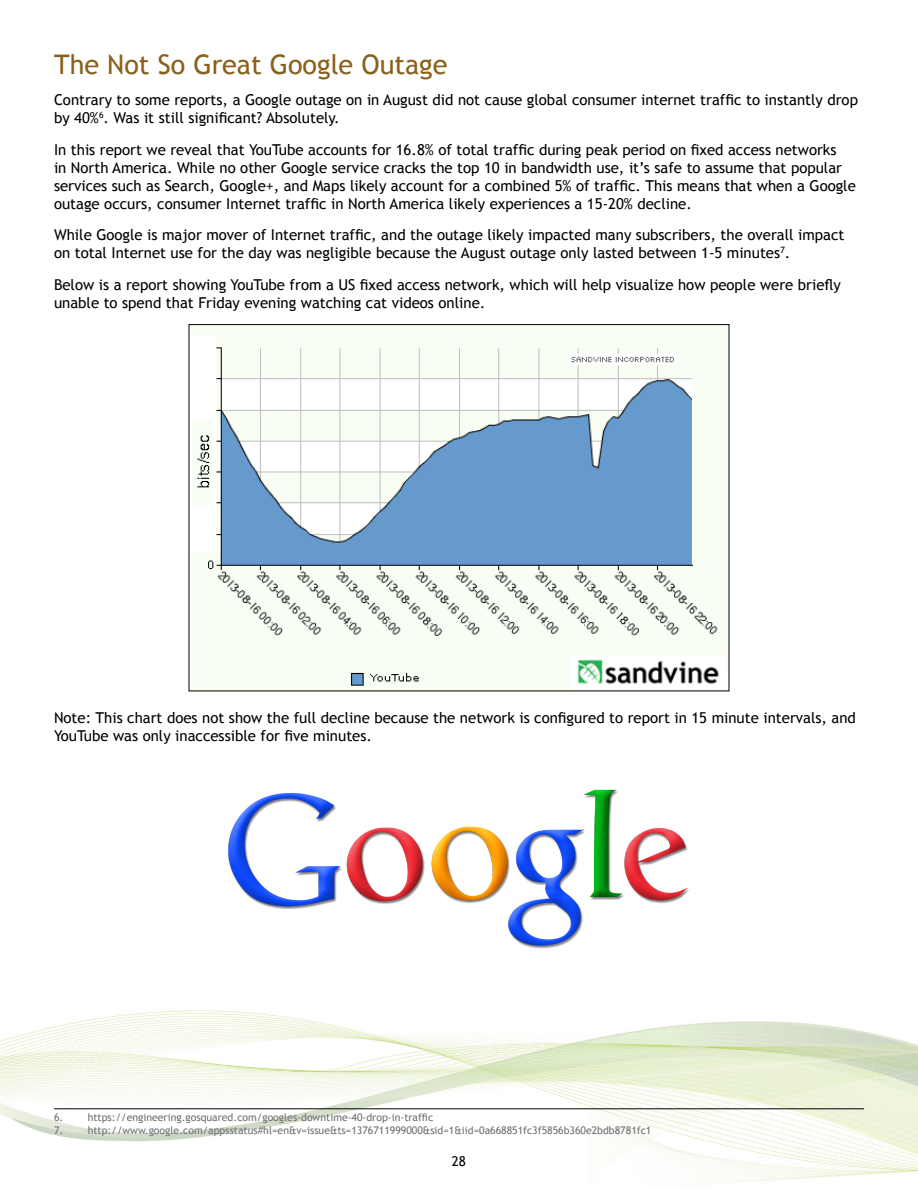
<style>
.page{position:relative;width:918px;height:1188px;background:#fff}
.page>*{position:absolute;margin:0;border:0;box-sizing:border-box;transform-origin:0 0}
.First-Level_Heading{font:27px "Trebuchet MS";color:#8a601b}
.t1{font:15px/18px "Trebuchet MS";color:#000}
.t2{font:13.5px "Trebuchet MS";color:#000}
.Footnote{font:10.5px "Trebuchet MS";color:#6d6e71}
</style>
<div class="page">
<img style="left:0;top:1010px;width:918px;height:175px">
<img style="left:191px;top:326px;width:536px;height:363px">
<hr style="left:54px;top:1109px;width:810px;height:1px;background:#000">
<img style="left:228px;top:789px;width:461px;height:160px">
<p class="First-Level_Heading" style="left:54px;top:48px;width:395px">The Not So Great Google Outage</p>
<p class="t1" style="left:54px;top:91px;width:806px">Contrary to some reports, a Google outage on in August did not cause global consumer internet traffic to instantly drop by 40%<sup>6</sup>. Was it still significant? Absolutely.</p>
<p class="t1" style="left:54px;top:141px;width:803px">In this report we reveal that YouTube accounts for 16.8% of total traffic during peak period on fixed access networks<br>in North America. While no other Google service cracks the top 10 in bandwidth use, it’s safe to assume that popular services such as Search, Google+, and Maps likely account for a combined 5% of traffic. This means that when a Google outage occurs, consumer Internet traffic in North America likely experiences a 15-20% decline.</p>
<p class="t1" style="left:54px;top:226px;width:792px">While Google is major mover of Internet traffic, and the outage likely impacted many subscribers, the overall impact on total Internet use for the day was negligible because the August outage only lasted between 1-5 minutes<sup>7</sup>.</p>
<p class="t1" style="left:54px;top:276px;width:789px">Below is a report showing YouTube from a US fixed access network, which will help visualize how people were briefly unable to spend that Friday evening watching cat videos online.</p>
<p class="t1" style="left:54px;top:709px;width:804px">Note: This chart does not show the full decline because the network is configured to report in 15 minute intervals, and<br>YouTube was only inaccessible for five minutes.</p>
<p class="Footnote" style="left:54px;top:1111px;width:381px">6. https://engineering.gosquared.com/googles-downtime-40-drop-in-traffic</p>
<p class="Footnote" style="left:54px;top:1124px;width:599px">7. http://www.google.com/appsstatus#hl=en&amp;v=issue&amp;ts=1376711999000&amp;sid=1&amp;iid=0a668851fc3f5856b360e2bdb8781fc1</p>
<p class="t2" style="left:452px;top:1153px;width:16px">28</p>
</div>
